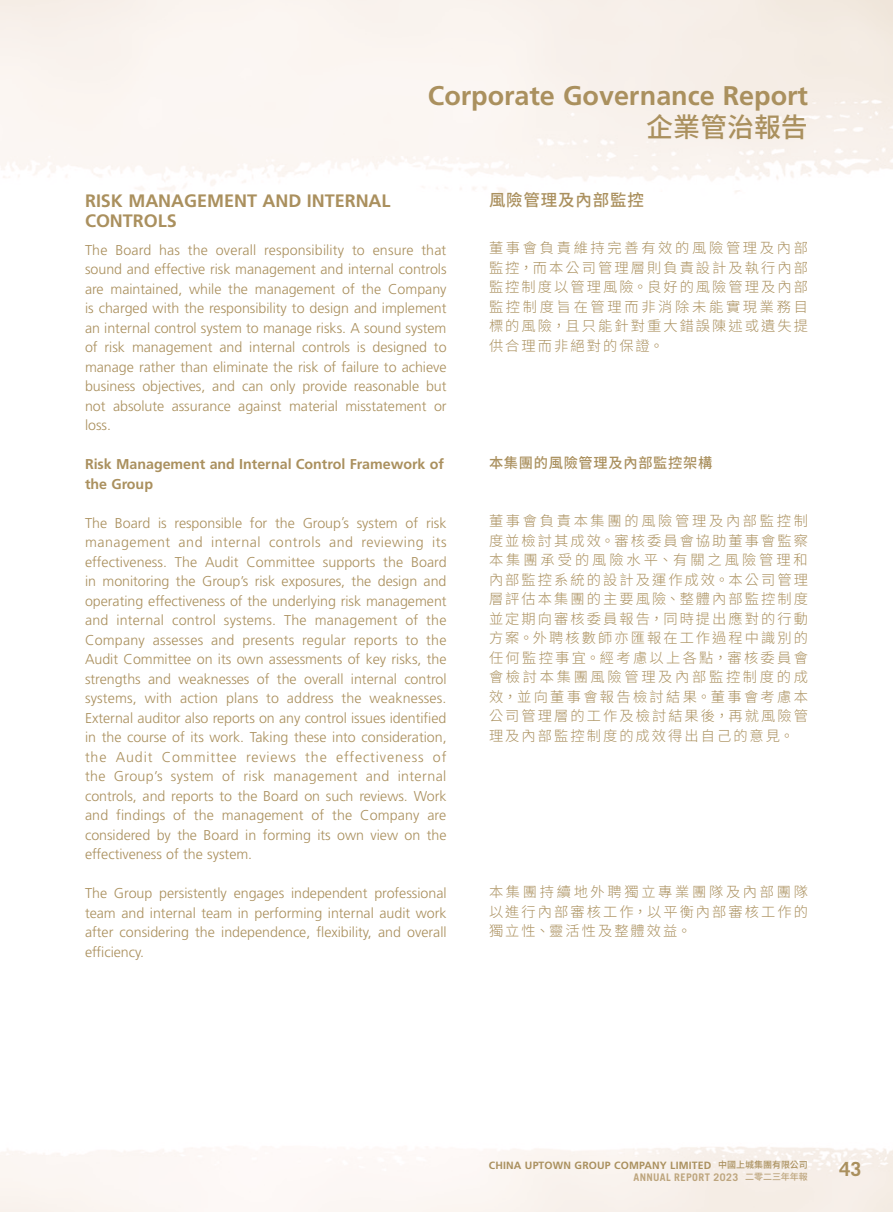
<style>
.page{position:relative;width:893px;height:1212px;background:#fff}
.page>*{position:absolute;margin:0;border:0;box-sizing:border-box;transform-origin:0 0}
.t1{font:700 27px "Frutiger LT Std";color:#aa905e}
.t2{font:500 27px "Source Han Sans TC";color:#aa905e}
.t3{font:700 19.5px "Trade Gothic LT Std";color:#aa905e}
.Heading_1{font:700 18px/19.5px "Frutiger LT Std";color:#aa905e}
.C_Heading_1{font:500 16.5px "Source Han Sans TC";letter-spacing:.05em;color:#aa905e}
.Body_Text{font:300 14.25px/19.5px "Frutiger LT Std";color:#aa905e;text-align:justify}
.C_Body_Text{font:300 14.25px/19.5px "Source Han Sans TC";letter-spacing:.145em;color:#aa905e;text-align:justify}
.C_Heading_2{font:700 14.25px/19.5px "Frutiger LT Std";color:#aa905e}
.C_Heading_2-2{font:500 14.25px "Source Han Sans TC";letter-spacing:.05em;color:#aa905e}
.t4{font:700 10.5px "Frutiger LT Std";letter-spacing:.015em;color:#aa905e}
.t5{font:700 10.5px "Trade Gothic LT Std";letter-spacing:.04em;color:#bda57d}
.s1{font-family:"Source Han Sans TC";font-weight:500;font-size:9px}
</style>
<div class="page">
<h1 class="t1" style="left:428px;top:80px;width:382px">Corporate Governance Report</h1>
<h1 class="t2" style="left:646px;top:112px;width:163px">企業管治報告</h1>
<p class="Heading_1" style="left:85px;top:191px;width:307px">RISK MANAGEMENT AND INTERNAL<br>CONTROLS</p>
<p class="Body_Text" style="left:85px;top:240px;width:363px">The Board has the overall responsibility to ensure that sound and effective risk management and internal controls are maintained, while the management of the Company is charged with the responsibility to design and implement an internal control system to manage risks. A sound system of risk management and internal controls is designed to manage rather than eliminate the risk of failure to achieve business objectives, and can only provide reasonable but not absolute assurance against material misstatement or loss.</p>
<p class="C_Heading_2" style="left:85px;top:455px;width:360px">Risk Management and Internal Control Framework of the Group</p>
<p class="Body_Text" style="left:85px;top:513px;width:363px">The Board is responsible for the Group’s system of risk management and internal controls and reviewing its effectiveness. The Audit Committee supports the Board in monitoring the Group’s risk exposures, the design and operating effectiveness of the underlying risk management and internal control systems. The management of the Company assesses and presents regular reports to the Audit Committee on its own assessments of key risks, the strengths and weaknesses of the overall internal control systems, with action plans to address the weaknesses.<br>External auditor also reports on any control issues identified in the course of its work. Taking these into consideration, the Audit Committee reviews the effectiveness of the Group’s system of risk management and internal controls, and reports to the Board on such reviews. Work and findings of the management of the Company are considered by the Board in forming its own view on the effectiveness of the system.</p>
<p class="Body_Text" style="left:85px;top:884px;width:363px">The Group persistently engages independent professional team and internal team in performing internal audit work after considering the independence, flexibility, and overall efficiency.</p>
<p class="C_Heading_1" style="left:489px;top:191px;width:156px">風險管理及內部監控</p>
<p class="C_Body_Text" style="left:489px;top:239px;width:320px">董事會負責維持完善有效的風險管理及內部監控，而本公司管理層則負責設計及執行內部監控制度以管理風險。良好的風險管理及內部監控制度旨在管理而非消除未能實現業務目標的風險，且只能針對重大錯誤陳述或遺失提供合理而非絕對的保證。</p>
<p class="C_Heading_2-2" style="left:489px;top:455px;width:225px">本集團的風險管理及內部監控架構</p>
<p class="C_Body_Text" style="left:489px;top:512px;width:320px">董事會負責本集團的風險管理及內部監控制度並檢討其成效。審核委員會協助董事會監察本集團承受的風險水平、有關之風險管理和內部監控系統的設計及運作成效。本公司管理層評估本集團的主要風險、整體內部監控制度並定期向審核委員報告，同時提出應對的行動方案。外聘核數師亦匯報在工作過程中識別的任何監控事宜。經考慮以上各點，審核委員會會檢討本集團風險管理及內部監控制度的成效，並向董事會報告檢討結果。董事會考慮本公司管理層的工作及檢討結果後，再就風險管理及內部監控制度的成效得出自己的意見。</p>
<p class="C_Body_Text" style="left:489px;top:882px;width:320px">本集團持續地外聘獨立專業團隊及內部團隊以進行內部審核工作，以平衡內部審核工作的獨立性、靈活性及整體效益。</p>
<p class="t4" style="left:489px;top:1159px;width:321px">CHINA UPTOWN GROUP COMPANY LIMITED <span class="s1">中國上城集團有限公司</span></p>
<p class="t5" style="left:633px;top:1170px;width:176px">ANNUAL REPORT 2023 <span class="s1">二零二三年年報</span></p>
<h2 class="t3" style="left:840px;top:1156px;width:23px">43</h2>
</div>
